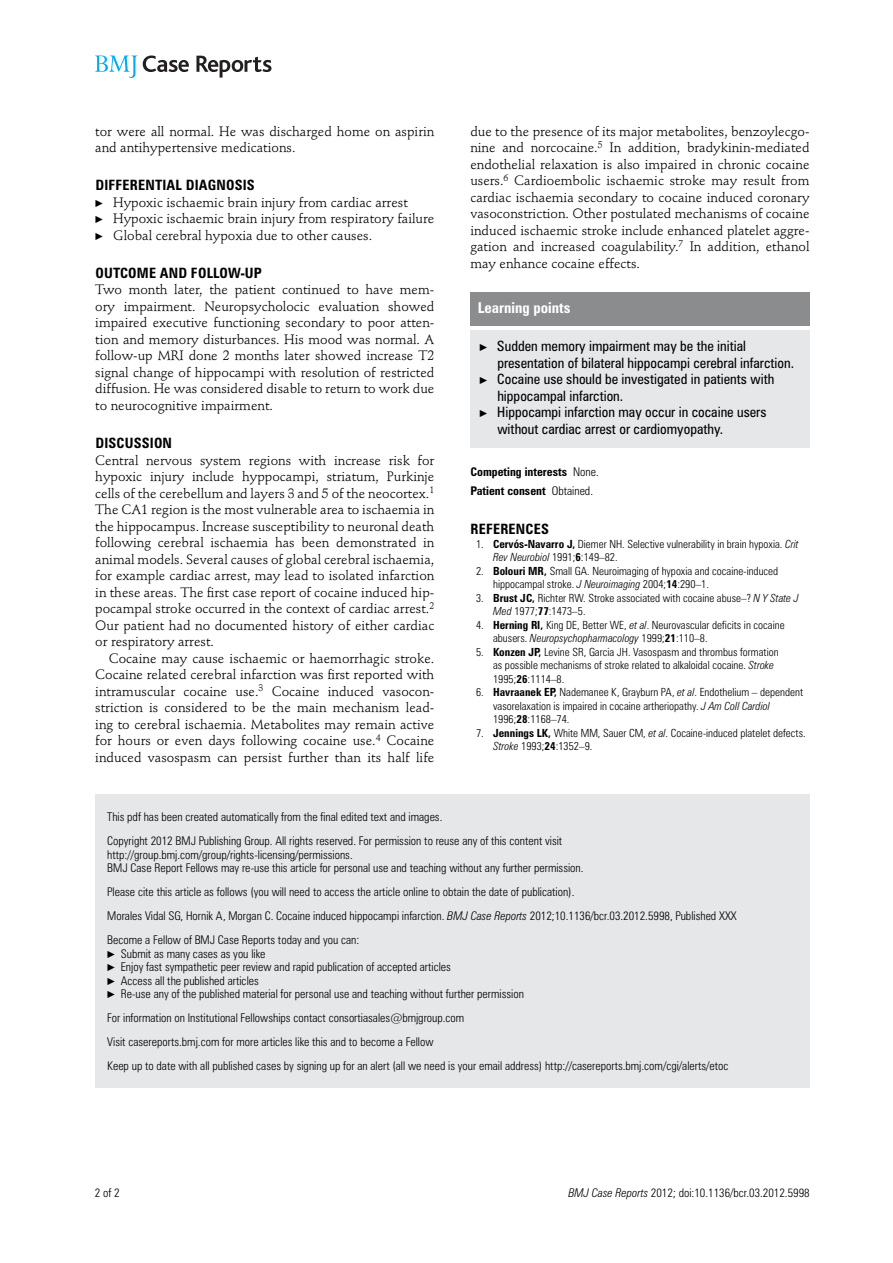
<style>
.page{position:relative;width:893px;height:1263px;background:#fff}
.page>*{position:absolute;margin:0;border:0;box-sizing:border-box;transform-origin:0 0}
.t1{font:700 condensed 15px "Zurich BT";color:#fff}
.t2{font:condensed 14.25px "Zurich BT";color:#000}
.t3{font:700 condensed 14.25px "Zurich BT";letter-spacing:.015em;color:#000}
.t4{font:13.5px/16.5px "Stempel Schneidler Std";color:#000;text-align:justify}
.t5{font:300 condensed 12px/24px "Zurich BT";color:#000}
.t6{font:700 condensed 12px/19.5px "Zurich BT";color:#000}
.t7{font:300 condensed 11.25px/13.5px "Zurich BT";color:#000}
.s1{font-weight:300}
.s2{font-weight:700}
.s3{font-style:italic}
</style>
<div class="page">
<svg style="left:95px;top:56px;width:42px;height:22px"></svg>
<svg style="left:143px;top:56px;width:46px;height:16px"></svg>
<svg style="left:196px;top:56px;width:75px;height:22px"></svg>
<div style="left:470px;top:292px;width:339px;height:34px;background:#8a8c8e"></div>
<div style="left:470px;top:330px;width:339px;height:117px;background:#e6e7e8"></div>
<div style="left:95px;top:794px;width:714px;height:294px;background:#e6e7e8"></div>
<p class="t4" style="left:95px;top:124px;width:341px">tor were all normal. He was discharged home on aspirin and antihypertensive medications.</p>
<p class="t3" style="left:95px;top:180px;width:161px">DIFFERENTIAL DIAGNOSIS</p>
<p class="t4" style="left:95px;top:195px;width:341px;text-align:left">▶ Hypoxic ischaemic brain injury from cardiac arrest<br>▶ Hypoxic ischaemic brain injury from respiratory failure ▶ Global cerebral hypoxia due to other causes.</p>
<p class="t3" style="left:95px;top:268px;width:168px">OUTCOME AND FOLLOW-UP</p>
<p class="t4" style="left:95px;top:283px;width:341px">Two month later, the patient continued to have mem&shy;ory impairment. Neuropsycholocic evaluation showed impaired executive functioning secondary to poor atten&shy;tion and memory disturbances. His mood was normal. A follow-up MRI done 2 months later showed increase T2 signal change of hippocampi with resolution of restricted diffusion. He was considered disable to return to work due to neurocognitive impairment.</p>
<p class="t3" style="left:95px;top:438px;width:78px">DISCUSSION</p>
<p class="t4" style="left:95px;top:453px;width:341px">Central nervous system regions with increase risk for hypoxic injury include hyppocampi, striatum, Purkinje cells of the cerebellum and layers 3 and 5 of the neocortex. <sup>1<br></sup>The CA1 region is the most vulnerable area to ischaemia in the hippocampus. Increase susceptibility to neuronal death following cerebral ischaemia has been demonstrated in animal models. Several causes of global cerebral ischaemia, for example cardiac arrest, may lead to isolated infarction in these areas. The first case report of cocaine induced hip&shy;pocampal stroke occurred in the context of cardiac arrest. <sup>2<br></sup>Our patient had no documented history of either cardiac or respiratory arrest.</p>
<p class="t4" style="left:95px;top:651px;width:341px;text-indent:14px">Cocaine may cause ischaemic or haemorrhagic stroke.<br>Cocaine related cerebral infarction was first reported with intramuscular cocaine use. <sup>3</sup> Cocaine induced vasocon&shy;striction is considered to be the main mechanism lead&shy;ing to cerebral ischaemia. Metabolites may remain active for hours or even days following cocaine use. <sup>4</sup> Cocaine induced vasospasm can persist further than its half life</p>
<p class="t4" style="left:470px;top:124px;width:341px">due to the presence of its major metabolites, benzoylecgo&shy;nine and norcocaine. <sup>5</sup> In addition, bradykinin-mediated endothelial relaxation is also impaired in chronic cocaine users. <sup>6</sup> Cardioembolic ischaemic stroke may result from cardiac ischaemia secondary to cocaine induced coronary vasoconstriction. Other postulated mechanisms of cocaine induced ischaemic stroke include enhanced platelet aggre&shy;gation and increased coagulability. <sup>7</sup> In addition, ethanol may enhance cocaine effects.</p>
<p class="t1" style="left:478px;top:302px;width:94px">Learning points</p>
<p class="t2" style="left:479px;top:341px;width:268px">▶ Sudden memory impairment may be the initial</p>
<p class="t2" style="left:497px;top:358px;width:298px">presentation of bilateral hippocampi cerebral infarction.</p>
<p class="t2" style="left:479px;top:374px;width:296px">▶ Cocaine use should be investigated in patients with</p>
<p class="t2" style="left:497px;top:391px;width:127px">hippocampal infarction.</p>
<p class="t2" style="left:479px;top:407px;width:289px">▶ Hippocampi infarction may occur in cocaine users</p>
<p class="t2" style="left:497px;top:424px;width:227px">without cardiac arrest or cardiomyopathy.</p>
<p class="t6" style="left:470px;top:463px;width:130px">Competing interests <span class="s1">None.<br></span>Patient consent <span class="s1">Obtained.</span></p>
<p class="t3" style="left:470px;top:524px;width:80px">REFERENCES</p>
<p class="t7" style="left:493px;top:538px;width:307px;text-indent:-17px">1. <span class="s2">Cervós-Navarro J,</span> Diemer NH . Selective vulnerability in brain hypoxia. <span class="s3">Crit<br>Rev Neurobiol</span> 1991 ; <span class="s2">6</span> : 149 – 82 .</p>
<p class="t7" style="left:493px;top:565px;width:287px;text-indent:-17px">2. <span class="s2">Bolouri MR,</span> Small GA . Neuroimaging of hypoxia and cocaine-induced hippocampal stroke. <span class="s3">J Neuroimaging</span> 2004 ; <span class="s2">14</span> : 290 – 1 .</p>
<p class="t7" style="left:493px;top:592px;width:307px;text-indent:-17px">3. <span class="s2">Brust JC,</span> Richter RW . Stroke associated with cocaine abuse–? <span class="s3">N Y State J<br>Med</span> 1977 ; <span class="s2">77</span> : 1473 – 5 .</p>
<p class="t7" style="left:493px;top:619px;width:293px;text-indent:-17px">4. <span class="s2">Herning RI,</span> King DE, Better WE, <span class="s3">et al</span> . Neurovascular deficits in cocaine abusers. <span class="s3">Neuropsychopharmacology</span> 1999 ; <span class="s2">21</span> : 110 – 8 .</p>
<p class="t7" style="left:493px;top:646px;width:287px;text-indent:-17px">5. <span class="s2">Konzen JP,</span> Levine SR, Garcia JH . Vasospasm and thrombus formation as possible mechanisms of stroke related to alkaloidal cocaine. <span class="s3">Stroke<br></span>1995 ; <span class="s2">26</span> : 1114 – 8 .</p>
<p class="t7" style="left:493px;top:687px;width:312px;text-indent:-17px">6. <span class="s2">Havraanek EP,</span> Nademanee K, Grayburn PA, <span class="s3">et al</span> . Endothelium – dependent vasorelaxation is impaired in cocaine artheriopathy . <span class="s3">J Am Coll Cardiol<br></span>1996 ; <span class="s2">28</span> : 1168 – 74 .</p>
<p class="t7" style="left:493px;top:727px;width:314px;text-indent:-17px">7. <span class="s2">Jennings LK,</span> White MM, Sauer CM, <span class="s3">et al</span> . Cocaine-induced platelet defects.<br><span class="s3">Stroke</span> 1993 ; <span class="s2">24</span> : 1352 – 9 .</p>
<p class="t5" style="left:107px;top:806px;width:457px">This pdf has been created automatically from the final edited text and images.<br>Copyright 2012 BMJ Publishing Group. All rights reserved. For permission to reuse any of this content visit</p>
<p class="t5" style="left:107px;top:849px;width:478px;line-height:13.5px">http://group.bmj.com/group/rights-licensing/permissions.<br>BMJ Case Report Fellows may re-use this article for personal use and teaching without any further permission.</p>
<p class="t5" style="left:107px;top:881px;width:631px">Please cite this article as follows (you will need to access the article online to obtain the date of publication).<br>Morales Vidal SG, Hornik A, Morgan C. Cocaine induced hippocampi infarction. <span class="s3">BMJ Case Reports</span> 2012;10.1136/bcr.03.2012.5998, Published XXX<br>Become a Fellow of BMJ Case Reports today and you can:</p>
<p class="t5" style="left:107px;top:948px;width:418px;line-height:13.5px">▶ Submit as many cases as you like<br>▶ Enjoy fast sympathetic peer review and rapid publication of accepted articles<br>▶ Access all the published articles<br>▶ Re-use any of the published material for personal use and teaching without further permission</p>
<p class="t5" style="left:107px;top:1007px;width:623px">For information on Institutional Fellowships contact consortiasales@bmjgroup.com<br>Visit casereports.bmj.com for more articles like this and to become a Fellow<br>Keep up to date with all published cases by signing up for an alert (all we need is your email address) http://casereports.bmj.com/cgi/alerts/etoc</p>
<p class="t5" style="left:95px;top:1182px;width:26px">2 of 2</p>
<p class="t5" style="left:568px;top:1182px;width:243px"><span class="s3">BMJ Case Reports</span> 2012; doi:10.1136/bcr.03.2012.5998</p>
</div>
